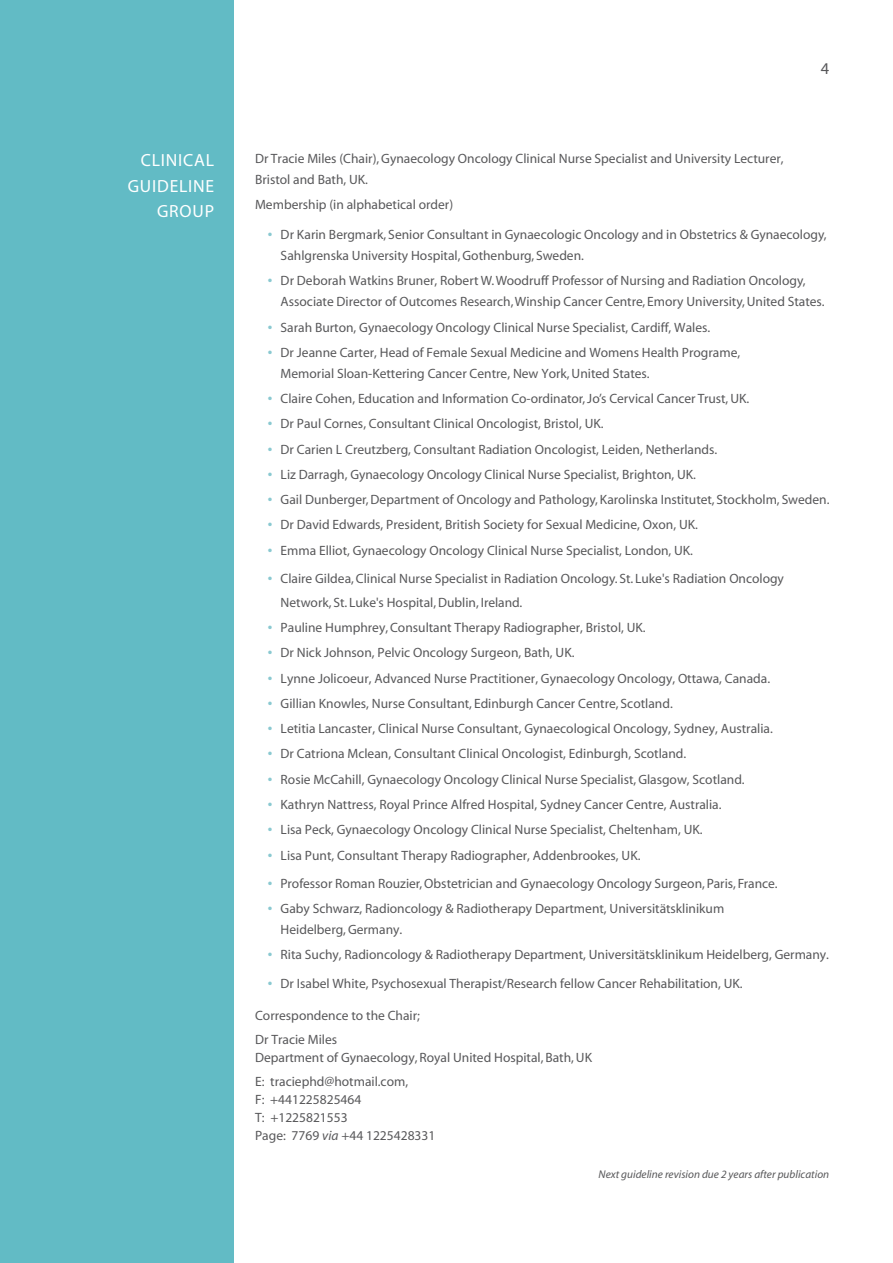
<style>
.page{position:relative;width:893px;height:1263px;background:#fff}
.page>*{position:absolute;margin:0;border:0;box-sizing:border-box;transform-origin:0 0}
.t1{font:17.7px "Myriad";color:#fff}
.t2{font:16.5px "Myriad";color:#58585a}
.t3{font:13.5px/21px "Myriad";color:#58585a}
.t4{font:italic 11.25px "Myriad";color:#58585a}
.s1{font-weight:700;color:#8ac9d1}
.s2{font-style:italic}
</style>
<div class="page">
<div style="left:0;top:0;width:234px;height:1263px;background:#62bbc5"></div>
<hr style="left:892px;top:0;width:1px;height:1263px;background:#62bbc5">
<h1 class="t1" style="left:141px;top:152px;width:21px">Clinical</h1>
<h1 class="t1" style="left:128px;top:177px;width:23px">Guideline</h1>
<h1 class="t1" style="left:157px;top:203px;width:24px">Group</h1>
<p class="t2" style="left:821px;top:60px;width:10px">4</p>
<p class="t3" style="left:255px;top:149px;width:530px">Dr Tracie Miles (Chair), Gynaecology Oncology Clinical Nurse Specialist and University Lecturer,<br>Bristol and Bath, UK.</p>
<p class="t3" style="left:255px;top:195px;width:200px">Membership (in alphabetical order)</p>
<p class="t3" style="left:281px;top:225px;width:547px;text-indent:-13px"><span class="s1">•</span> Dr Karin Bergmark, Senior Consultant in Gynaecologic Oncology and in Obstetrics &amp; Gynaecology,<br>Sahlgrenska University Hospital, Gothenburg, Sweden.</p>
<p class="t3" style="left:281px;top:271px;width:545px;text-indent:-13px"><span class="s1">•</span> Dr Deborah Watkins Bruner, Robert W. Woodruff Professor of Nursing and Radiation Oncology,<br>Associate Director of Outcomes Research, Winship Cancer Centre, Emory University, United States.</p>
<p class="t3" style="left:268px;top:317px;width:444px"><span class="s1">•</span> Sarah Burton, Gynaecology Oncology Clinical Nurse Specialist, Cardiff, Wales.</p>
<p class="t3" style="left:281px;top:342px;width:461px;text-indent:-13px"><span class="s1">•</span> Dr Jeanne Carter, Head of Female Sexual Medicine and Womens Health Programe,<br>Memorial Sloan-Kettering Cancer Centre, New York, United States.</p>
<p class="t3" style="left:268px;top:389px;width:483px"><span class="s1">•</span> Claire Cohen, Education and Information Co-ordinator, Jo’s Cervical Cancer Trust, UK.</p>
<p class="t3" style="left:268px;top:414px;width:337px"><span class="s1">•</span> Dr Paul Cornes, Consultant Clinical Oncologist, Bristol, UK.</p>
<p class="t3" style="left:268px;top:439px;width:451px"><span class="s1">•</span> Dr Carien L Creutzberg, Consultant Radiation Oncologist, Leiden, Netherlands.</p>
<p class="t3" style="left:268px;top:464px;width:430px"><span class="s1">•</span> Liz Darragh, Gynaecology Oncology Clinical Nurse Specialist, Brighton, UK.</p>
<p class="t3" style="left:268px;top:490px;width:563px"><span class="s1">•</span> Gail Dunberger, Department of Oncology and Pathology, Karolinska Institutet, Stockholm, Sweden.</p>
<p class="t3" style="left:268px;top:515px;width:431px"><span class="s1">•</span> Dr David Edwards, President, British Society for Sexual Medicine, Oxon, UK.</p>
<p class="t3" style="left:268px;top:540px;width:427px"><span class="s1">•</span> Emma Elliot, Gynaecology Oncology Clinical Nurse Specialist, London, UK.</p>
<p class="t3" style="left:281px;top:567px;width:505px;line-height:24px;text-indent:-13px"><span class="s1">•</span> Claire Gildea, Clinical Nurse Specialist in Radiation Oncology. St. Luke's Radiation Oncology<br>Network, St. Luke's Hospital, Dublin, Ireland.</p>
<p class="t3" style="left:268px;top:618px;width:379px"><span class="s1">•</span> Pauline Humphrey, Consultant Therapy Radiographer, Bristol, UK.</p>
<p class="t3" style="left:268px;top:643px;width:308px"><span class="s1">•</span> Dr Nick Johnson, Pelvic Oncology Surgeon, Bath, UK.</p>
<p class="t3" style="left:268px;top:668px;width:504px"><span class="s1">•</span> Lynne Jolicoeur, Advanced Nurse Practitioner, Gynaecology Oncology, Ottawa, Canada.</p>
<p class="t3" style="left:268px;top:693px;width:406px"><span class="s1">•</span> Gillian Knowles, Nurse Consultant, Edinburgh Cancer Centre, Scotland.</p>
<p class="t3" style="left:268px;top:719px;width:506px"><span class="s1">•</span> Letitia Lancaster, Clinical Nurse Consultant, Gynaecological Oncology, Sydney, Australia.</p>
<p class="t3" style="left:268px;top:744px;width:420px"><span class="s1">•</span> Dr Catriona Mclean, Consultant Clinical Oncologist, Edinburgh, Scotland.</p>
<p class="t3" style="left:268px;top:769px;width:478px"><span class="s1">•</span> Rosie McCahill, Gynaecology Oncology Clinical Nurse Specialist, Glasgow, Scotland.</p>
<p class="t3" style="left:268px;top:794px;width:455px"><span class="s1">•</span> Kathryn Nattress, Royal Prince Alfred Hospital, Sydney Cancer Centre, Australia.</p>
<p class="t3" style="left:268px;top:820px;width:436px"><span class="s1">•</span> Lisa Peck, Gynaecology Oncology Clinical Nurse Specialist, Cheltenham, UK.</p>
<p class="t3" style="left:268px;top:845px;width:374px"><span class="s1">•</span> Lisa Punt, Consultant Therapy Radiographer, Addenbrookes, UK.</p>
<p class="t3" style="left:268px;top:873px;width:511px"><span class="s1">•</span> Professor Roman Rouzier, Obstetrician and Gynaecology Oncology Surgeon, Paris, France.</p>
<p class="t3" style="left:281px;top:898px;width:445px;text-indent:-13px"><span class="s1">•</span> Gaby Schwarz, Radioncology &amp; Radiotherapy Department, Universitätsklinikum<br>Heidelberg, Germany.</p>
<p class="t3" style="left:268px;top:945px;width:563px"><span class="s1">•</span> Rita Suchy, Radioncology &amp; Radiotherapy Department, Universitätsklinikum Heidelberg, Germany.</p>
<p class="t3" style="left:268px;top:973px;width:476px"><span class="s1">•</span> Dr Isabel White, Psychosexual Therapist/Research fellow Cancer Rehabilitation, UK.</p>
<p class="t3" style="left:255px;top:1004px;width:166px;line-height:24px">Correspondence to the Chair;<br>Dr Tracie Miles</p>
<p class="t3" style="left:255px;top:1046px;width:338px;line-height:24px">Department of Gynaecology, Royal United Hospital, Bath, UK<br>E: traciephd@hotmail.com,</p>
<p class="t3" style="left:255px;top:1091px;width:182px;line-height:18px">F: +441225825464<br>T: +1225821553<br>Page: 7769 <span class="s2">via</span> +44 1225428331</p>
<p class="t4" style="left:599px;top:1168px;width:232px">Next guideline revision due 2 years after publication</p>
</div>
